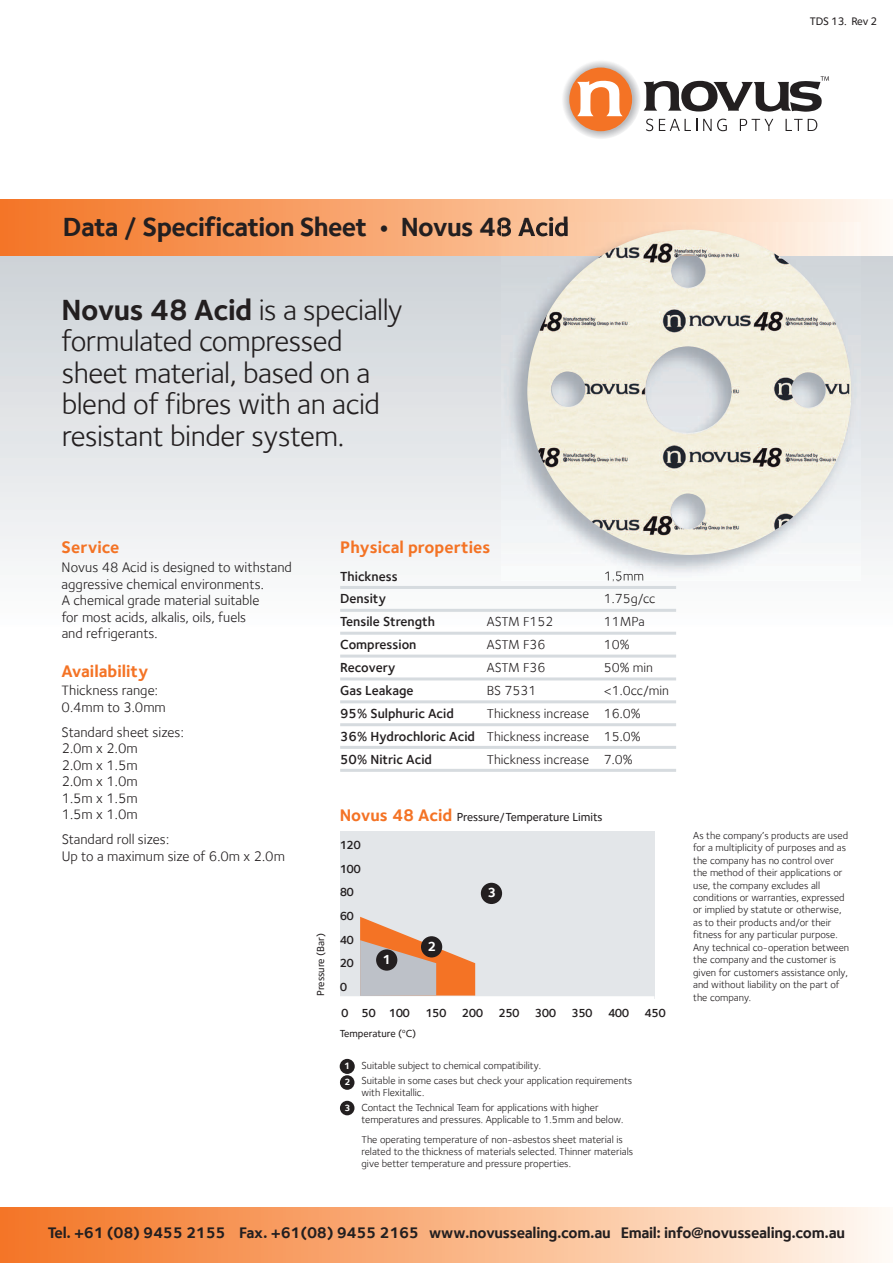
<style>
.page{position:relative;width:893px;height:1263px;background:#fff}
.page>*{position:absolute;margin:0;border:0;box-sizing:border-box;transform-origin:0 0}
.t1{font:30px/31.5px "Foundry Sterling";letter-spacing:-.015em;color:#231f20}
.t2{font:700 27px "Foundry Sterling";letter-spacing:-.025em;color:#231f20}
.t3{font:700 17.25px "Foundry Sterling";color:#f47325}
.t4{font:700 15.75px "Foundry Sterling";letter-spacing:-.02em;color:#231f20}
.t5{font:14.25px/16.5px "Foundry Sterling";color:#231f20}
.t6{font:13.5px/23px "Foundry Sterling";color:#231f20;text-align:justify}
.t7{font:600 13.5px/23px "Foundry Sterling";color:#231f20}
.t8{font:700 13.5px "Foundry Sterling";color:#fff}
.t9{font:600 12px/23.7px "Foundry Sterling";letter-spacing:-.05em;color:#231f20}
.t10{font:500 12px "Foundry Sterling";color:#231f20}
.t11{font:500 11.25px "Foundry Sterling";letter-spacing:-.025em;color:#231f20}
.t12{font:10.5px/12.5px "Foundry Sterling";color:#231f20}
.t13{font:500 10.5px "Foundry Sterling";color:#231f20}
.t14{font:700 9.6px "Foundry Sterling";color:#fff}
.t15{font:700 9.3px "Foundry Sterling";color:#fff}
.s1{font-weight:700}
.s2{font-weight:600}
.s3{font-weight:700;font-size:17.25px;color:#f47325}
</style>
<div class="page">
<div style="left:0;top:251px;width:893px;height:378px;background:linear-gradient(to bottom,#cdd0d4,#fcfdfe)"></div>
<hr style="left:340px;top:586px;width:336px;height:3px;background:#d6dbdf">
<hr style="left:340px;top:609px;width:336px;height:3px;background:#d6dbdf">
<hr style="left:340px;top:632px;width:336px;height:3px;background:#d6dbdf">
<hr style="left:340px;top:655px;width:336px;height:3px;background:#d6dbdf">
<hr style="left:340px;top:677px;width:336px;height:3px;background:#d6dbdf">
<hr style="left:340px;top:700px;width:336px;height:3px;background:#d6dbdf">
<hr style="left:340px;top:723px;width:336px;height:3px;background:#d6dbdf">
<hr style="left:340px;top:746px;width:336px;height:3px;background:#d6dbdf">
<hr style="left:340px;top:769px;width:336px;height:3px;background:#d6dbdf">
<div style="left:0;top:200px;width:893px;height:55px;background:linear-gradient(to right,#f47321,#fff7ed)"></div>
<div style="left:340px;top:831px;width:314px;height:167px;background:#e3e6e9"></div>
<hr style="left:340px;top:996px;width:314px;height:3px;background:#fff">
<svg style="left:360px;top:917px;width:115px;height:79px"></svg>
<div style="left:481px;top:883px;width:21px;height:21px;background:#231f20;border-radius:50%"></div>
<div style="left:421px;top:936px;width:21px;height:21px;background:#231f20;border-radius:50%"></div>
<div style="left:376px;top:949px;width:21px;height:22px;background:#231f20;border-radius:50%"></div>
<div style="left:340px;top:1059px;width:15px;height:15px;background:#231f20;border-radius:50%"></div>
<div style="left:340px;top:1075px;width:14px;height:15px;background:#231f20;border-radius:50%"></div>
<div style="left:340px;top:1101px;width:14px;height:14px;background:#231f20;border-radius:50%"></div>
<img style="left:502px;top:222px;width:358px;height:359px">
<img style="left:605px;top:571px;width:38px;height:10px">
<img style="left:502px;top:222px;width:66px;height:14px">
<img style="left:527px;top:230px;width:325px;height:325px">
<div style="left:0;top:1208px;width:893px;height:55px;background:linear-gradient(to right,#f47321,#fff7ed)"></div>
<svg style="left:561px;top:60px;width:80px;height:79px"></svg>
<div style="left:569px;top:68px;width:63px;height:63px;background:#f47325;border-radius:50%"></div>
<svg style="left:577px;top:80px;width:46px;height:36px"></svg>
<svg style="left:643px;top:76px;width:186px;height:36px"></svg>
<svg style="left:646px;top:119px;width:7px;height:12px"></svg>
<svg style="left:659px;top:119px;width:38px;height:12px"></svg>
<svg style="left:703px;top:119px;width:24px;height:12px"></svg>
<svg style="left:740px;top:119px;width:33px;height:12px"></svg>
<svg style="left:785px;top:119px;width:32px;height:12px"></svg>
<p class="t11" style="left:810px;top:15px;width:69px">TDS 13. Rev 2</p>
<h2 class="t2" style="left:63px;top:211px;width:508px">Data / Specification Sheet • Novus 48 Acid</h2>
<h1 class="t1" style="left:62px;top:294px;width:343px"><span class="s1">Novus 48 Acid</span> is a specially formulated compressed sheet material, based on a blend of fibres with an acid resistant binder system.</h1>
<h3 class="t3" style="left:62px;top:537px;width:59px">Service</h3>
<h3 class="t5" style="left:62px;top:559px;width:232px">Novus 48 Acid is designed to withstand aggressive chemical environments.<br>A chemical grade material suitable<br>for most acids, alkalis, oils, fuels<br>and refrigerants.</h3>
<h3 class="t3" style="left:62px;top:660px;width:88px">Availability</h3>
<h3 class="t5" style="left:62px;top:682px;width:106px">Thickness range:<br>0.4mm to 3.0mm</h3>
<h3 class="t5" style="left:62px;top:723px;width:124px">Standard sheet sizes:<br>2.0m x 2.0m<br>2.0m x 1.5m<br>2.0m x 1.0m<br>1.5m x 1.5m<br>1.5m x 1.0m</h3>
<h3 class="t5" style="left:62px;top:831px;width:225px">Standard roll sizes:<br>Up to a maximum size of 6.0m x 2.0m</h3>
<h3 class="t3" style="left:340px;top:537px;width:152px">Physical properties</h3>
<p class="t7" style="left:340px;top:564px;width:59px">Thickness<br>Density</p>
<p class="t6" style="left:604px;top:587px;width:53px">1.75g/cc</p>
<p class="t7" style="left:340px;top:610px;width:96px">Tensile Strength</p>
<p class="t6" style="left:487px;top:610px;width:68px">ASTM F152</p>
<p class="t6" style="left:604px;top:610px;width:42px">11MPa</p>
<p class="t7" style="left:340px;top:633px;width:78px">Compression</p>
<p class="t6" style="left:487px;top:633px;width:60px">ASTM F36</p>
<p class="t6" style="left:604px;top:633px;width:27px">10%</p>
<p class="t7" style="left:340px;top:656px;width:57px">Recovery</p>
<p class="t6" style="left:487px;top:656px;width:60px">ASTM F36</p>
<p class="t6" style="left:604px;top:656px;width:51px">50% min</p>
<p class="t7" style="left:340px;top:679px;width:75px">Gas Leakage</p>
<p class="t6" style="left:487px;top:679px;width:51px">BS 7531</p>
<p class="t6" style="left:604px;top:679px;width:67px">&lt;1.0cc/min</p>
<p class="t7" style="left:340px;top:702px;width:115px">95% Sulphuric Acid</p>
<p class="t6" style="left:340px;top:702px;width:302px;text-indent:147px">Thickness increase 16.0% <span class="s2">36% Hydrochloric Acid</span> Thickness increase 15.0% <span class="s2">50% Nitric Acid</span></p>
<p class="t6" style="left:487px;top:747px;width:147px">Thickness increase 7.0%</p>
<p class="t13" style="left:314px;top:996px;width:64px;rotate:-90deg">Pressure (Bar)</p>
<p class="t10" style="left:340px;top:810px;width:264px"><span class="s3">Novus 48 Acid</span> Pressure/Temperature Limits</p>
<p class="t9" style="left:340px;top:833px;width:23px">120<br>100<br>80<br>60<br>40<br>20<br>0</p>
<p class="t9" style="left:341px;top:1001px;width:71px">0 50 100</p>
<p class="t9" style="left:425px;top:1001px;width:23px">150</p>
<p class="t9" style="left:462px;top:1001px;width:23px">200</p>
<p class="t9" style="left:498px;top:1001px;width:23px">250</p>
<p class="t9" style="left:535px;top:1001px;width:23px">300</p>
<p class="t9" style="left:571px;top:1001px;width:23px">350</p>
<p class="t9" style="left:608px;top:1001px;width:23px">400</p>
<p class="t9" style="left:644px;top:1001px;width:23px">450</p>
<p class="t8" style="left:487px;top:885px;width:10px">3</p>
<p class="t8" style="left:427px;top:938px;width:10px">2</p>
<p class="t8" style="left:383px;top:951px;width:10px">1</p>
<p class="t13" style="left:340px;top:1027px;width:78px">Temperature (<sup>o</sup>C)</p>
<p class="t14" style="left:344px;top:1060px;width:8px">1</p>
<p class="t15" style="left:344px;top:1076px;width:7px">2</p>
<p class="t15" style="left:344px;top:1102px;width:7px">3</p>
<p class="t12" style="left:361px;top:1058px;width:272px;line-height:15px">Suitable subject to chemical compatibility.<br>Suitable in some cases but check your application requirements</p>
<p class="t12" style="left:361px;top:1085px;width:239px;line-height:15px">with Flexitallic.<br>Contact the Technical Team for applications with higher</p>
<p class="t12" style="left:361px;top:1113px;width:263px">temperatures and pressures. Applicable to 1.5mm and below.</p>
<p class="t12" style="left:361px;top:1133px;width:273px;line-height:12px">The operating temperature of non-asbestos sheet material is related to the thickness of materials selected. Thinner materials give better temperature and pressure properties.</p>
<p class="t12" style="left:693px;top:829px;width:158px">As the company’s products are used for a multiplicity of purposes and as the company has no control over the method of their applications or use, the company excludes all conditions or warranties, expressed or implied by statute or otherwise, as to their products and/or their fitness for any particular purpose.<br>Any technical co-operation between the company and the customer is given for customers assistance only, and without liability on the part of the company.</p>
<h3 class="t4" style="left:48px;top:1223px;width:799px">Tel. +61 (08) 9455 2155 Fax. +61(08) 9455 2165 www.novussealing.com.au Email: info@novussealing.com.au</h3>
</div>
